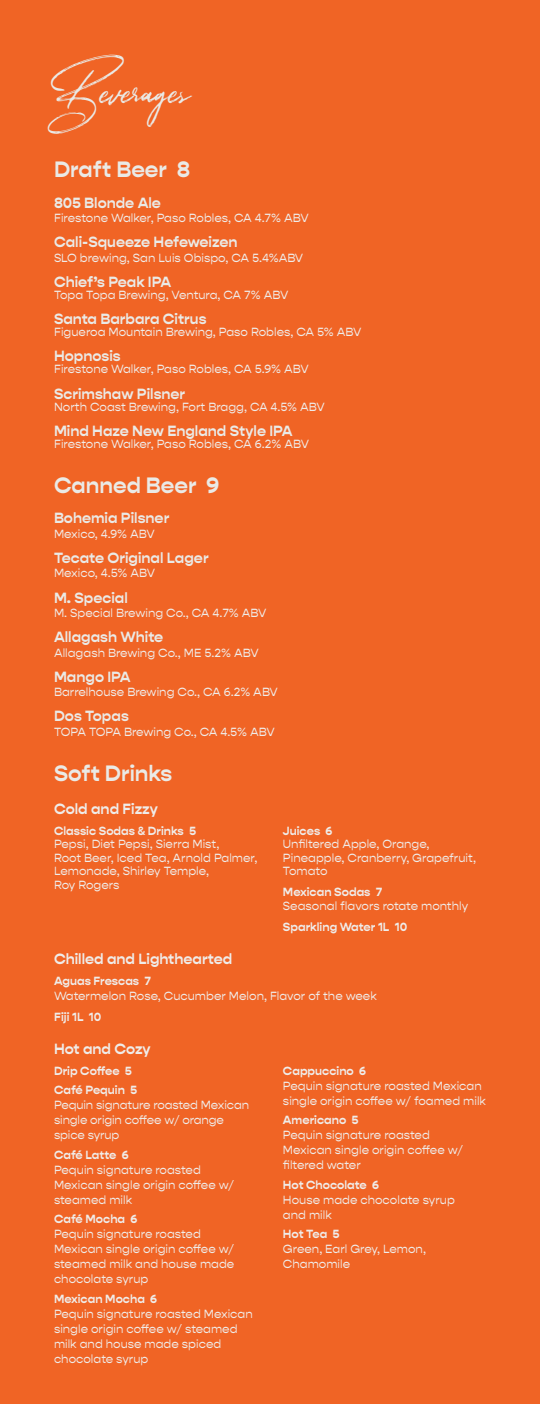
<style>
.page{position:relative;width:540px;height:1404px;background:#f06425}
.page>*{position:absolute;margin:0;border:0;box-sizing:border-box;transform-origin:0 0}
.t1{font:45px "Boathouse";color:#eaeae6}
.t2{font:700 22.5px "Gopher";color:#eaeae6}
.t3{font:700 15px "Gopher";color:#eaeae6}
.bev_section{font:700 15px "Gopher";color:#efece9}
.item_description{font:12px/15px "Gopher";color:#efece9}
.menu_item{font:700 12px "Gopher";color:#efece9}
</style>
<div class="page">
<p class="t1" style="left:44px;top:65px;width:147px">Beverages</p>
<p class="t2" style="left:54px;top:156px;width:138px">Draft Beer 8</p>
<p class="t3" style="left:54px;top:194px;width:109px">805 Blonde Ale</p>
<p class="item_description" style="left:54px;top:211px;width:256px">Firestone Walker, Paso Robles, CA 4.7% ABV</p>
<p class="t3" style="left:54px;top:233px;width:185px">Cali-Squeeze Hefeweizen</p>
<p class="item_description" style="left:54px;top:250px;width:251px">SLO brewing, San Luis Obispo, CA 5.4%ABV</p>
<p class="t3" style="left:54px;top:273px;width:119px">Chief’s Peak IPA</p>
<p class="item_description" style="left:54px;top:288px;width:236px">Topa Topa Brewing, Ventura, CA 7% ABV</p>
<p class="t3" style="left:54px;top:310px;width:154px">Santa Barbara Citrus</p>
<p class="item_description" style="left:54px;top:325px;width:309px">Figueroa Mountain Brewing, Paso Robles, CA 5% ABV</p>
<p class="t3" style="left:54px;top:347px;width:68px">Hopnosis</p>
<p class="item_description" style="left:54px;top:362px;width:256px">Firestone Walker, Paso Robles, CA 5.9% ABV</p>
<p class="t3" style="left:54px;top:384px;width:133px">Scrimshaw Pilsner</p>
<p class="item_description" style="left:54px;top:399px;width:272px">North Coast Brewing, Fort Bragg, CA 4.5% ABV</p>
<p class="t3" style="left:54px;top:422px;width:240px">Mind Haze New England Style IPA</p>
<p class="item_description" style="left:54px;top:436px;width:257px">Firestone Walker, Paso Robles, CA 6.2% ABV</p>
<p class="t2" style="left:54px;top:472px;width:167px">Canned Beer 9</p>
<p class="t3" style="left:54px;top:509px;width:117px">Bohemia Pilsner</p>
<p class="item_description" style="left:54px;top:526px;width:102px">Mexico, 4.9% ABV</p>
<p class="t3" style="left:54px;top:549px;width:156px">Tecate Original Lager</p>
<p class="item_description" style="left:54px;top:566px;width:103px">Mexico, 4.5% ABV</p>
<p class="t3" style="left:54px;top:588px;width:75px">M. Special</p>
<p class="item_description" style="left:54px;top:606px;width:214px">M. Special Brewing Co., CA 4.7% ABV</p>
<p class="t3" style="left:54px;top:628px;width:111px">Allagash White</p>
<p class="item_description" style="left:54px;top:645px;width:206px">Allagash Brewing Co., ME 5.2% ABV</p>
<p class="t3" style="left:54px;top:668px;width:78px">Mango IPA</p>
<p class="item_description" style="left:54px;top:685px;width:226px">Barrelhouse Brewing Co., CA 6.2% ABV</p>
<p class="t3" style="left:54px;top:707px;width:76px">Dos Topas</p>
<p class="item_description" style="left:54px;top:724px;width:222px">TOPA TOPA Brewing Co., CA 4.5% ABV</p>
<p class="t2" style="left:54px;top:760px;width:120px">Soft Drinks</p>
<p class="bev_section" style="left:54px;top:800px;width:106px">Cold and Fizzy</p>
<p class="menu_item" style="left:54px;top:823px;width:144px">Classic Sodas &amp; Drinks 5</p>
<p class="item_description" style="left:54px;top:838px;width:205px;line-height:13.5px">Pepsi, Diet Pepsi, Sierra Mist,<br>Root Beer, Iced Tea, Arnold Palmer,<br>Lemonade, Shirley Temple,<br>Roy Rogers</p>
<p class="menu_item" style="left:283px;top:823px;width:51px">Juices 6</p>
<p class="item_description" style="left:283px;top:838px;width:195px;line-height:13.5px">Unfiltered Apple, Orange,<br>Pineapple, Cranberry, Grapefruit,<br>Tomato</p>
<p class="menu_item" style="left:283px;top:885px;width:101px">Mexican Sodas 7</p>
<p class="item_description" style="left:283px;top:898px;width:187px">Seasonal flavors rotate monthly</p>
<p class="menu_item" style="left:283px;top:919px;width:126px">Sparkling Water 1L 10</p>
<p class="bev_section" style="left:54px;top:950px;width:180px">Chilled and Lighthearted</p>
<p class="menu_item" style="left:54px;top:973px;width:99px">Aguas Frescas 7</p>
<p class="item_description" style="left:54px;top:988px;width:324px">Watermelon Rose, Cucumber Melon, Flavor of the week</p>
<p class="menu_item" style="left:54px;top:1009px;width:49px">Fiji 1L 10</p>
<p class="bev_section" style="left:54px;top:1040px;width:98px">Hot and Cozy</p>
<p class="menu_item" style="left:54px;top:1063px;width:80px">Drip Coffee 5</p>
<p class="menu_item" style="left:54px;top:1083px;width:85px">Café Pequin 5</p>
<p class="item_description" style="left:54px;top:1098px;width:197px">Pequin signature roasted Mexican single origin coffee w/ orange spice syrup</p>
<p class="menu_item" style="left:54px;top:1147px;width:76px">Café Latte 6</p>
<p class="item_description" style="left:54px;top:1162px;width:182px">Pequin signature roasted<br>Mexican single origin coffee w/ steamed milk</p>
<p class="menu_item" style="left:54px;top:1212px;width:85px">Café Mocha 6</p>
<p class="item_description" style="left:54px;top:1227px;width:182px">Pequin signature roasted<br>Mexican single origin coffee w/ steamed milk and house made chocolate syrup</p>
<p class="menu_item" style="left:54px;top:1291px;width:105px">Mexican Mocha 6</p>
<p class="item_description" style="left:54px;top:1306px;width:200px">Pequin signature roasted Mexican single origin coffee w/ steamed milk and house made spiced chocolate syrup</p>
<p class="menu_item" style="left:283px;top:1063px;width:84px">Cappuccino 6</p>
<p class="item_description" style="left:283px;top:1078px;width:205px">Pequin signature roasted Mexican single origin coffee w/ foamed milk</p>
<p class="menu_item" style="left:283px;top:1113px;width:77px">Americano 5</p>
<p class="item_description" style="left:283px;top:1128px;width:182px">Pequin signature roasted<br>Mexican single origin coffee w/ filtered water</p>
<p class="menu_item" style="left:283px;top:1177px;width:97px">Hot Chocolate 6</p>
<p class="item_description" style="left:283px;top:1192px;width:173px">House made chocolate syrup and milk</p>
<p class="menu_item" style="left:283px;top:1227px;width:58px">Hot Tea 5</p>
<p class="item_description" style="left:283px;top:1242px;width:145px">Green, Earl Grey, Lemon,<br>Chamomile</p>
</div>
